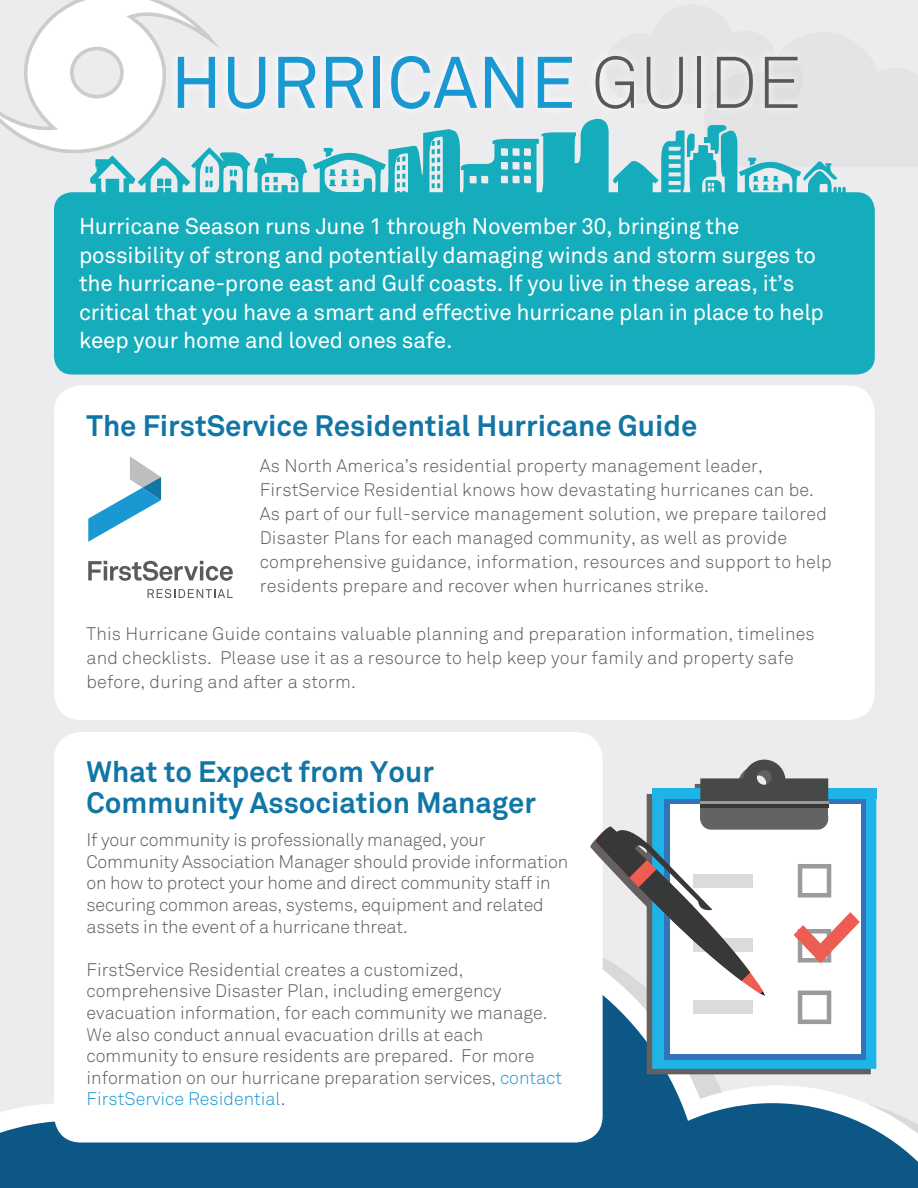
<style>
.page{position:relative;width:918px;height:1188px;background:#ececef}
.page>*{position:absolute;margin:0;border:0;box-sizing:border-box;transform-origin:0 0}
.t1{font:72px "Akkurat";color:#1a98d2}
.t2{font:700 29.25px/30.5px "Akkurat";color:#1176a5}
.t3{font:22.5px/28.5px "Akkurat";letter-spacing:-.01em;color:#fff}
.t4{font:300 18px/21.6px "Akkurat";color:#595a5c}
.s1{font-weight:300;color:#57585a}
.s2{color:#1a98d2}
</style>
<div class="page">
<svg style="left:0;top:928px;width:877px;height:260px"></svg>
<svg style="left:867px;top:1104px;width:51px;height:84px"></svg>
<div style="left:54px;top:385px;width:821px;height:335px;background:#fff;border-radius:27px"></div>
<div style="left:54px;top:732px;width:549px;height:411px;background:#fff;border-radius:27px"></div>
<svg style="left:88px;top:456px;width:73px;height:86px"></svg>
<svg style="left:88px;top:561px;width:145px;height:20px"></svg>
<svg style="left:148px;top:589px;width:85px;height:9px"></svg>
<div style="left:54px;top:192px;width:821px;height:183px;background:#15adbc;border-radius:18px"></div>
<svg style="left:646px;top:778px;width:225px;height:296px"></svg>
<div style="left:652px;top:799px;width:224px;height:270px;background:#1fb4e7"></div>
<div style="left:664px;top:799px;width:202px;height:260px;background:#3174ba"></div>
<div style="left:670px;top:805px;width:191px;height:249px;background:#fff"></div>
<div style="left:652px;top:788px;width:224px;height:11px;background:#1fb4e7"></div>
<svg style="left:700px;top:760px;width:128px;height:41px"></svg>
<div style="left:700px;top:806px;width:128px;height:24px;background:#636363;border-radius:11px"></div>
<div style="left:700px;top:806px;width:128px;height:14px;background:#636363"></div>
<svg style="left:590px;top:824px;width:175px;height:275px"></svg>
<hr style="left:700px;top:801px;width:128px;height:3px;background:#999">
<hr style="left:700px;top:804px;width:128px;height:4px;background:#373838">
<svg style="left:798px;top:991px;width:33px;height:33px"></svg>
<svg style="left:798px;top:864px;width:33px;height:34px"></svg>
<svg style="left:794px;top:912px;width:66px;height:51px"></svg>
<svg style="left:0;top:0;width:307px;height:201px"></svg>
<svg style="left:313px;top:60px;width:561px;height:144px"></svg>
<div style="left:64px;top:195px;width:799px;height:10px;background:#15adbc;border-radius:3px"></div>
<h1 class="t1" style="left:171px;top:41px;width:632px">HURRICANE <span class="s1">GUIDE</span></h1>
<p class="t3" style="left:79px;top:213px;width:747px">Hurricane Season runs June 1 through November 30, bringing the possibility of strong and potentially damaging winds and storm surges to the hurricane-prone east and Gulf coasts. If you live in these areas, it’s critical that you have a smart and effective hurricane plan in place to help keep your home and loved ones safe.</p>
<h2 class="t2" style="left:87px;top:411px;width:612px">The FirstService Residential Hurricane Guide</h2>
<p class="t4" style="left:260px;top:454px;width:574px;line-height:24px">As North America’s residential property management leader, FirstService Residential knows how devastating hurricanes can be.<br>As part of our full-service management solution, we prepare tailored Disaster Plans for each managed community, as well as provide comprehensive guidance, information, resources and support to help residents prepare and recover when hurricanes strike.</p>
<p class="t4" style="left:87px;top:622px;width:730px;line-height:24px">This Hurricane Guide contains valuable planning and preparation information, timelines and checklists. Please use it as a resource to help keep your family and property safe before, during and after a storm.</p>
<h2 class="t2" style="left:87px;top:757px;width:451px">What to Expect from Your<br>Community Association Manager</h2>
<p class="t4" style="left:87px;top:830px;width:483px">If your community is professionally managed, your Community Association Manager should provide information on how to protect your home and direct community staff in securing common areas, systems, equipment and related assets in the event of a hurricane threat.</p>
<p class="t4" style="left:87px;top:959px;width:477px">FirstService Residential creates a customized, comprehensive Disaster Plan, including emergency evacuation information, for each community we manage.<br>We also conduct annual evacuation drills at each community to ensure residents are prepared. For more information on our hurricane preparation services, <span class="s2">contact FirstService Residential</span>.</p>
</div>
